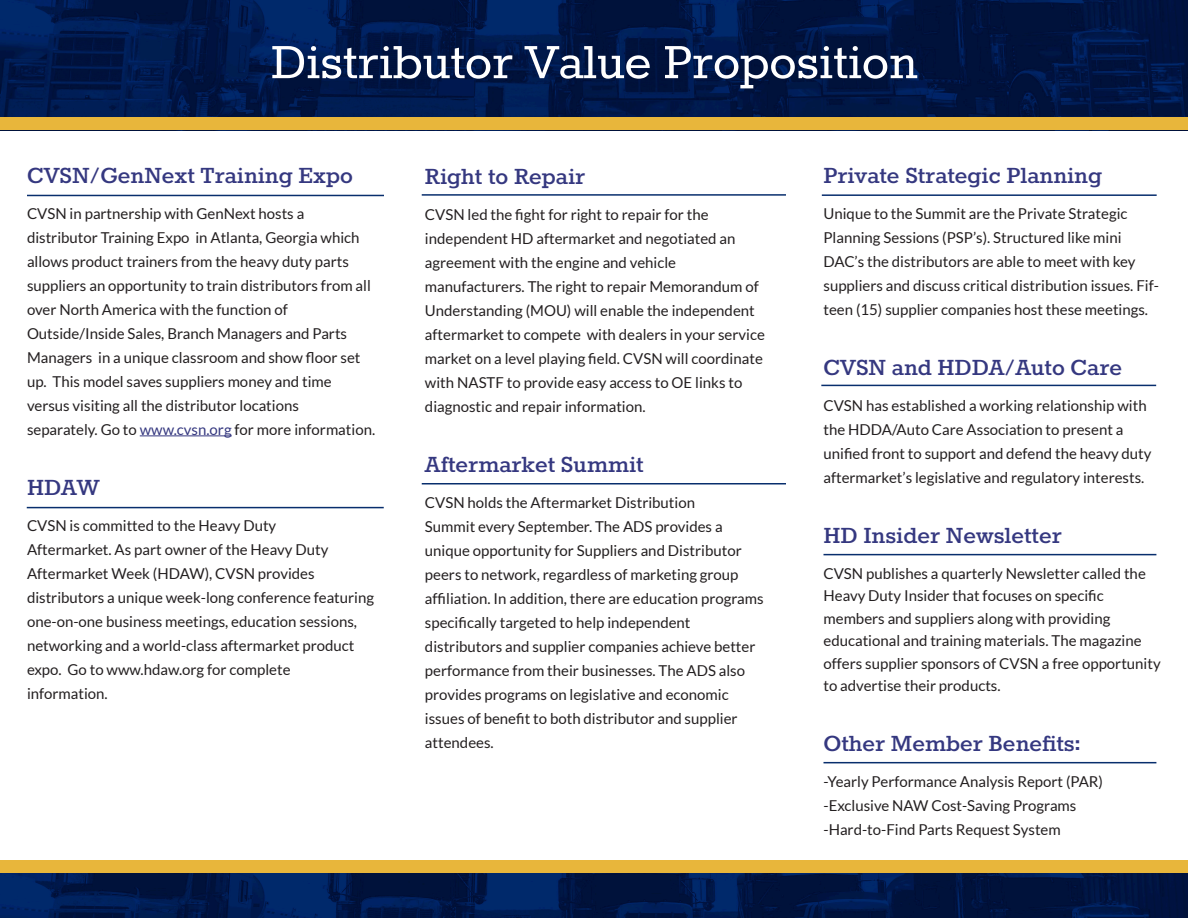
<style>
.page{position:relative;width:1188px;height:918px;background:#fff}
.page>*{position:absolute;margin:0;border:0;box-sizing:border-box;transform-origin:0 0}
.t1{font:57px "Rokkitt";color:#fff}
.t2{font:700 25.5px "Rokkitt";color:#353880}
.t3{font:15px/24px "Lato";color:#231f20}
.s1{color:#353880}
</style>
<div class="page">
<img style="left:0;top:0;width:1188px;height:117px">
<hr style="left:140px;top:435px;width:92px;height:1px;background:#353880">
<div style="left:0;top:117px;width:1188px;height:13px;background:#e8b63b"></div>
<hr style="left:27px;top:195px;width:357px;height:1px;background:#082e6d">
<hr style="left:27px;top:507px;width:357px;height:1px;background:#082e6d">
<hr style="left:422px;top:194px;width:364px;height:2px;background:#082e6d">
<hr style="left:422px;top:483px;width:364px;height:1px;background:#082e6d">
<hr style="left:822px;top:194px;width:335px;height:2px;background:#082e6d">
<hr style="left:821px;top:385px;width:335px;height:1px;background:#082e6d">
<hr style="left:824px;top:554px;width:332px;height:1px;background:#082e6d">
<img style="left:0;top:873px;width:1188px;height:45px">
<div style="left:0;top:860px;width:1188px;height:13px;background:#e8b63b"></div>
<hr style="left:824px;top:762px;width:332px;height:1px;background:#082e6d">
<p class="t1" style="left:271px;top:35px;width:648px">Distributor Value Proposition</p>
<p class="t2" style="left:27px;top:162px;width:327px">CVSN/GenNext Training Expo</p>
<p class="t3" style="left:27px;top:201px;width:350px">CVSN in partnership with GenNext hosts a distributor Training Expo in Atlanta, Georgia which allows product trainers from the heavy duty parts suppliers an opportunity to train distributors from all over North America with the function of Outside/Inside Sales, Branch Managers and Parts Managers in a unique classroom and show floor set up. This model saves suppliers money and time versus visiting all the distributor locations<br>separately. Go to <span class="s1">www.cvsn.org</span> for more information.</p>
<p class="t2" style="left:27px;top:474px;width:74px">HDAW</p>
<p class="t3" style="left:27px;top:513px;width:251px">CVSN is committed to the Heavy Duty</p>
<p class="t3" style="left:27px;top:537px;width:303px">Aftermarket. As part owner of the Heavy Duty</p>
<p class="t3" style="left:27px;top:561px;width:289px">Aftermarket Week (HDAW), CVSN provides</p>
<p class="t3" style="left:27px;top:585px;width:349px">distributors a unique week-long conference featuring one-on-one business meetings, education sessions, networking and a world-class aftermarket product expo. Go to www.hdaw.org for complete</p>
<p class="t3" style="left:27px;top:681px;width:82px">information.</p>
<p class="t2" style="left:425px;top:163px;width:162px">Right to Repair</p>
<p class="t3" style="left:425px;top:202px;width:285px">CVSN led the fight for right to repair for the</p>
<p class="t3" style="left:425px;top:226px;width:312px">independent HD aftermarket and negotiated an agreement with the engine and vehicle</p>
<p class="t3" style="left:425px;top:274px;width:341px">manufacturers. The right to repair Memorandum of Understanding (MOU) will enable the independent aftermarket to compete with dealers in your service market on a level playing field. CVSN will coordinate with NASTF to provide easy access to OE links to diagnostic and repair information.</p>
<p class="t2" style="left:425px;top:451px;width:220px">Aftermarket Summit</p>
<p class="t3" style="left:425px;top:490px;width:272px">CVSN holds the Aftermarket Distribution</p>
<p class="t3" style="left:425px;top:514px;width:340px">Summit every September. The ADS provides a unique opportunity for Suppliers and Distributor peers to network, regardless of marketing group affiliation. In addition, there are education programs specifically targeted to help independent</p>
<p class="t3" style="left:425px;top:634px;width:332px">distributors and supplier companies achieve better performance from their businesses. The ADS also provides programs on legislative and economic issues of benefit to both distributor and supplier attendees.</p>
<p class="t2" style="left:824px;top:162px;width:280px">Private Strategic Planning</p>
<p class="t3" style="left:824px;top:201px;width:306px">Unique to the Summit are the Private Strategic</p>
<p class="t3" style="left:824px;top:225px;width:337px">Planning Sessions (PSP’s). Structured like mini DAC’s the distributors are able to meet with key suppliers and discuss critical distribution issues. Fif&shy;teen (15) supplier companies host these meetings.</p>
<p class="t2" style="left:824px;top:354px;width:300px">CVSN and HDDA/Auto Care</p>
<p class="t3" style="left:824px;top:393px;width:330px">CVSN has established a working relationship with the HDDA/Auto Care Association to present a unified front to support and defend the heavy duty aftermarket’s legislative and regulatory interests.</p>
<p class="t2" style="left:824px;top:522px;width:240px">HD Insider Newsletter</p>
<p class="t3" style="left:824px;top:562px;width:324px;line-height:22.5px">CVSN publishes a quarterly Newsletter called the<br>Heavy Duty Insider that focuses on specific</p>
<p class="t3" style="left:824px;top:606px;width:288px">members and suppliers along with providing</p>
<p class="t3" style="left:824px;top:629px;width:339px;line-height:22.5px">educational and training materials. The magazine offers supplier sponsors of CVSN a free opportunity to advertise their products.</p>
<p class="t2" style="left:824px;top:730px;width:259px">Other Member Benefits:</p>
<p class="t3" style="left:824px;top:770px;width:281px">-Yearly Performance Analysis Report (PAR)</p>
<p class="t3" style="left:824px;top:794px;width:254px">-Exclusive NAW Cost-Saving Programs</p>
<p class="t3" style="left:824px;top:818px;width:239px">-Hard-to-Find Parts Request System</p>
</div>
